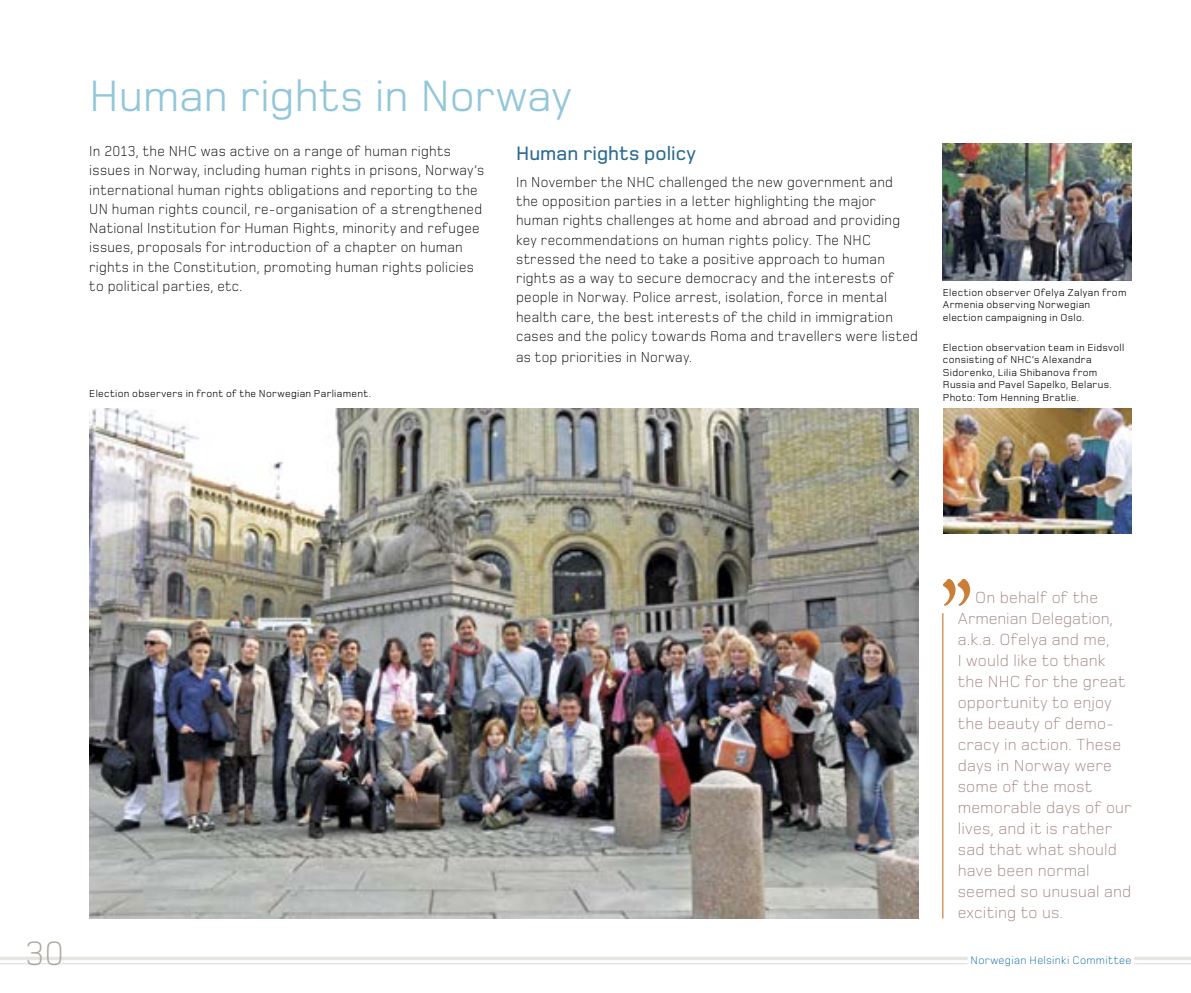
<style>
.page{position:relative;width:1191px;height:993px;background:#fff}
.page>*{position:absolute;margin:0;border:0;box-sizing:border-box;transform-origin:0 0}
.t1{font:45.5px "Foundry Monoline";letter-spacing:-.005em;color:#92c7d9}
.t2{font:300 35px "Foundry Monoline";color:#ada89e}
.t3{font:500 20.12px "Foundry Monoline";color:#2b6a90}
.t4{font:300 16.62px/21px "Foundry Monoline";letter-spacing:.01em;color:#a28780}
.t5{font:300 14.88px/19.2px "Foundry Monoline";letter-spacing:.02em;color:#000;scale:.95 1}
.t6{font:300 11.38px "Foundry Monoline";letter-spacing:.025em;color:#00619e}
.t7{font:10.5px/12.6px "Foundry Monoline";letter-spacing:.03em;color:#000}
.s1{font-weight:400;color:#fff}
</style>
<div class="page">
<img style="left:943px;top:408px;width:188px;height:126px">
<img style="left:89px;top:408px;width:829px;height:510px">
<img style="left:943px;top:144px;width:188px;height:136px">
<hr style="left:942px;top:613px;width:1px;height:305px;background:#c2681a">
<svg style="left:943px;top:578px;width:27px;height:27px"></svg>
<hr style="left:0;top:956px;width:1191px;height:3px;background:#ada89e">
<hr style="left:0;top:962px;width:1191px;height:1px;background:#ada89e">
<div style="left:967px;top:953px;width:167px;height:13px;background:#fff"></div>
<h1 class="t1" style="left:89px;top:72px;width:484px">Human rights in Norway</h1>
<p class="t5" style="left:89px;top:141px;width:417px">In 2013, the NHC was active on a range of human rights issues in Norway, including human rights in prisons, Norway’s international human rights obligations and reporting to the UN human rights council, re-organisation of a strengthened National Institution for Human Rights, minority and refugee issues, proposals for introduction of a chapter on human rights in the Constitution, promoting human rights policies to political parties, etc.</p>
<h3 class="t3" style="left:516px;top:142px;width:181px">Human rights policy</h3>
<p class="t5" style="left:516px;top:172px;width:424px">In November the NHC challenged the new government and the opposition parties in a letter highlighting the major human rights challenges at home and abroad and providing key recommendations on human rights policy. The NHC stressed the need to take a positive approach to human rights as a way to secure democracy and the interests of people in Norway. Police arrest, isolation, force in mental health care, the best interests of the child in immigration cases and the policy towards Roma and travellers were listed</p>
<p class="t5" style="left:516px;top:347px;width:187px">as top priorities in Norway.</p>
<p class="t7" style="left:89px;top:387px;width:283px">Election observers in front of the Norwegian Parliament.</p>
<p class="t7" style="left:943px;top:286px;width:185px">Election observer Ofelya Zalyan from<br>Armenia observing Norwegian election campaigning in Oslo.</p>
<p class="t7" style="left:943px;top:340px;width:183px">Election observation team in Eidsvoll consisting of NHC’s Alexandra Sidorenko, Lilia Shibanova from Russia and Pavel Sapelko, Belarus.<br>Photo: Tom Henning Bratlie.</p>
<h2 class="t2" style="left:25px;top:934px;width:40px">30</h2>
<p class="t4" style="left:957px;top:587px;width:175px;text-indent:17px">On behalf of the<br>Armenian Delegation, a.k.a. Ofelya and me,<br>I would like to thank the NHC for the great opportunity to enjoy the beauty of demo&shy;cracy in action. These days in Norway were some of the most memorable days of our lives, and it is rather sad that what should have been normal seemed so unusual and exciting to us.</p>
<p class="t6" style="left:970px;top:954px;width:165px">Norwegian Helsinki Committee<span class="s1">.</span></p>
</div>
